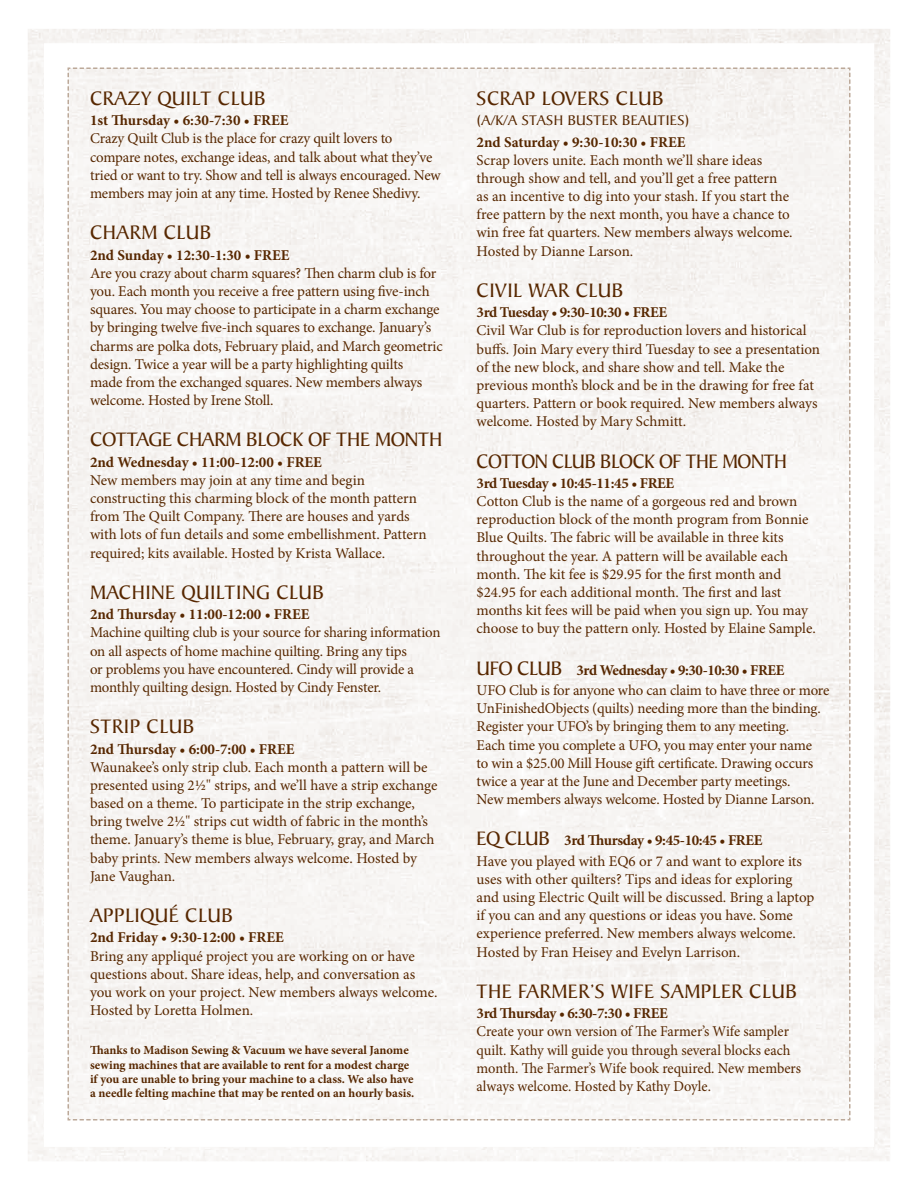
<style>
.page{position:relative;width:918px;height:1188px;background:#fff}
.page>*{position:absolute;margin:0;border:0;box-sizing:border-box;transform-origin:0 0}
.t1{font:21px "Baker Signet";letter-spacing:-.015em;color:#572700}
.t2{font:15px/18.1px "Minion Pro";letter-spacing:-.01em;color:#572700}
.t3{font:700 15px "Minion Pro";letter-spacing:-.015em;color:#572700}
.t4{font:15px/18.1px "Minion Pro";letter-spacing:-.01em;color:#572700;scale:.96 1}
.t5{font:15px "Baker Signet";letter-spacing:.02em;color:#572700}
.t6{font:700 12.3px/14.2px "Minion Pro";color:#572700}
</style>
<div class="page">
<img style="left:28px;top:29px;width:862px;height:1132px">
<div style="left:67px;top:67px;width:784px;height:1054px;background:#f7f5f3"></div>
<h1 class="t1" style="left:90px;top:87px;width:80px">CRAZY QUILT</h1>
<h1 class="t1" style="left:218px;top:87px;width:25px">CLUB</h1>
<p class="t3" style="left:90px;top:110px;width:200px">1st Thursday • 6:30-7:30 • FREE</p>
<p class="t2" style="left:90px;top:130px;width:352px">Crazy Quilt Club is the place for crazy quilt lovers to compare notes, exchange ideas, and talk about what they’ve tried or want to try. Show and tell is always encouraged. New members may join at any time. Hosted by Renee Shedivy.</p>
<h1 class="t1" style="left:90px;top:221px;width:99px">CHARM CLUB</h1>
<p class="t3" style="left:90px;top:244px;width:201px">2nd Sunday • 12:30-1:30 • FREE</p>
<p class="t2" style="left:90px;top:264px;width:354px">Are you crazy about charm squares? Then charm club is for you. Each month you receive a free pattern using five-inch squares. You may choose to participate in a charm exchange by bringing twelve five-inch squares to exchange. January’s charms are polka dots, February plaid, and March geometric design. Twice a year will be a party highlighting quilts<br>made from the exchanged squares. New members always welcome. Hosted by Irene Stoll.</p>
<h1 class="t1" style="left:90px;top:428px;width:25px">COTTAGE</h1>
<h1 class="t1" style="left:177px;top:428px;width:267px">CHARM BLOCK OF THE MONTH</h1>
<p class="t3" style="left:90px;top:451px;width:234px">2nd Wednesday • 11:00-12:00 • FREE</p>
<p class="t2" style="left:90px;top:471px;width:338px">New members may join at any time and begin constructing this charming block of the month pattern from The Quilt Company. There are houses and yards with lots of fun details and some embellishment. Pattern required; kits available. Hosted by Krista Wallace.</p>
<h1 class="t1" style="left:90px;top:581px;width:54px">MACHINE</h1>
<h1 class="t1" style="left:182px;top:581px;width:12px">QUILTING</h1>
<h1 class="t1" style="left:276px;top:581px;width:25px">CLUB</h1>
<p class="t3" style="left:90px;top:604px;width:221px">2nd Thursday • 11:00-12:00 • FREE</p>
<p class="t2" style="left:90px;top:624px;width:352px">Machine quilting club is your source for sharing information on all aspects of home machine quilting. Bring any tips<br>or problems you have encountered. Cindy will provide a monthly quilting design. Hosted by Cindy Fenster.</p>
<h1 class="t1" style="left:90px;top:715px;width:11px">STRI</h1>
<h1 class="t1" style="left:130px;top:715px;width:42px">P CLUB</h1>
<p class="t3" style="left:90px;top:738px;width:206px">2nd Thursday • 6:00-7:00 • FREE</p>
<p class="t2" style="left:90px;top:758px;width:349px">Waunakee’s only strip club. Each month a pattern will be presented using 2½" strips, and we’ll have a strip exchange based on a theme. To participate in the strip exchange, bring twelve 2½" strips cut width of fabric in the month’s theme. January’s theme is blue, February, gray, and March baby prints. New members always welcome. Hosted by Jane Vaughan.</p>
<h1 class="t1" style="left:90px;top:904px;width:47px">APPLIQU</h1>
<h1 class="t1" style="left:169px;top:904px;width:42px">É CLUB</h1>
<p class="t3" style="left:90px;top:927px;width:195px">2nd Friday • 9:30-12:00 • FREE</p>
<p class="t2" style="left:90px;top:947px;width:349px">Bring any appliqué project you are working on or have questions about. Share ideas, help, and conversation as you work on your project. New members always welcome.<br>Hosted by Loretta Holmen.</p>
<p class="t6" style="left:90px;top:1043px;width:326px">Thanks to Madison Sewing &amp; Vacuum we have several Janome sewing machines that are available to rent for a modest charge if you are unable to bring your machine to a class. We also have a needle felting machine that may be rented on an hourly basis.</p>
<h1 class="t1" style="left:477px;top:87px;width:78px">SCRAP LOVERS</h1>
<h1 class="t1" style="left:616px;top:87px;width:49px">CLUB</h1>
<p class="t5" style="left:477px;top:112px;width:215px">(A/K/A STASH BUSTER BEAUTIES)</p>
<p class="t3" style="left:477px;top:131px;width:210px">2nd Saturday • 9:30-10:30 • FREE</p>
<p class="t2" style="left:477px;top:151px;width:318px">Scrap lovers unite. Each month we’ll share ideas through show and tell, and you’ll get a free pattern as an incentive to dig into your stash. If you start the free pattern by the next month, you have a chance to win free fat quarters. New members always welcome.<br>Hosted by Dianne Larson.</p>
<h1 class="t1" style="left:477px;top:279px;width:22px">CIVIL</h1>
<h1 class="t1" style="left:529px;top:279px;width:15px">WAR</h1>
<h1 class="t1" style="left:576px;top:279px;width:25px">CLUB</h1>
<p class="t3" style="left:477px;top:302px;width:192px">3rd Tuesday • 9:30-10:30 • FREE</p>
<p class="t2" style="left:477px;top:322px;width:345px">Civil War Club is for reproduction lovers and historical buffs. Join Mary every third Tuesday to see a presentation of the new block, and share show and tell. Make the previous month’s block and be in the drawing for free fat quarters. Pattern or book required. New members always welcome. Hosted by Mary Schmitt.</p>
<h1 class="t1" style="left:477px;top:450px;width:25px">COTTON</h1>
<h1 class="t1" style="left:552px;top:450px;width:23px">CLUB</h1>
<h1 class="t1" style="left:600px;top:450px;width:188px">BLOCK OF THE MONTH</h1>
<p class="t3" style="left:477px;top:473px;width:199px">3rd Tuesday • 10:45-11:45 • FREE</p>
<p class="t2" style="left:477px;top:492px;width:341px">Cotton Club is the name of a gorgeous red and brown reproduction block of the month program from Bonnie Blue Quilts. The fabric will be available in three kits throughout the year. A pattern will be available each month. The kit fee is $29.95 for the first month and $24.95 for each additional month. The first and last months kit fees will be paid when you sign up. You may choose to buy the pattern only. Hosted by Elaine Sample.</p>
<h1 class="t1" style="left:477px;top:657px;width:64px">UFO CLUB</h1>
<p class="t3" style="left:577px;top:659px;width:209px">3rd Wednesday • 9:30-10:30 • FREE</p>
<p class="t2" style="left:477px;top:681px;width:354px">UFO Club is for anyone who can claim to have three or more UnFinishedObjects (quilts) needing more than the binding.<br>Register your UFO’s by bringing them to any meeting.<br>Each time you complete a UFO, you may enter your name<br>to win a $25.00 Mill House gift certificate. Drawing occurs twice a year at the June and December party meetings.<br>New members always welcome. Hosted by Dianne Larson.</p>
<h1 class="t1" style="left:477px;top:827px;width:52px">EQ CLUB</h1>
<p class="t3" style="left:564px;top:830px;width:200px">3rd Thursday • 9:45-10:45 • FREE</p>
<p class="t2" style="left:477px;top:852px;width:339px">Have you played with EQ6 or 7 and want to explore its uses with other quilters? Tips and ideas for exploring and using Electric Quilt will be discussed. Bring a laptop if you can and any questions or ideas you have. Some experience preferred. New members always welcome.<br>Hosted by Fran Heisey and Evelyn Larrison.</p>
<h1 class="t1" style="left:477px;top:980px;width:13px">THE</h1>
<h1 class="t1" style="left:518px;top:980px;width:205px">FARMER’S WI FE SAMPLER</h1>
<h1 class="t1" style="left:749px;top:980px;width:25px">CLUB</h1>
<p class="t3" style="left:477px;top:1003px;width:193px">3rd Thursday • 6:30-7:30 • FREE</p>
<p class="t4" style="left:477px;top:1023px;width:340px">Create your own version of The Farmer’s Wife sampler quilt. Kathy will guide you through several blocks each month. The Farmer’s Wife book required. New members always welcome. Hosted by Kathy Doyle.</p>
</div>
